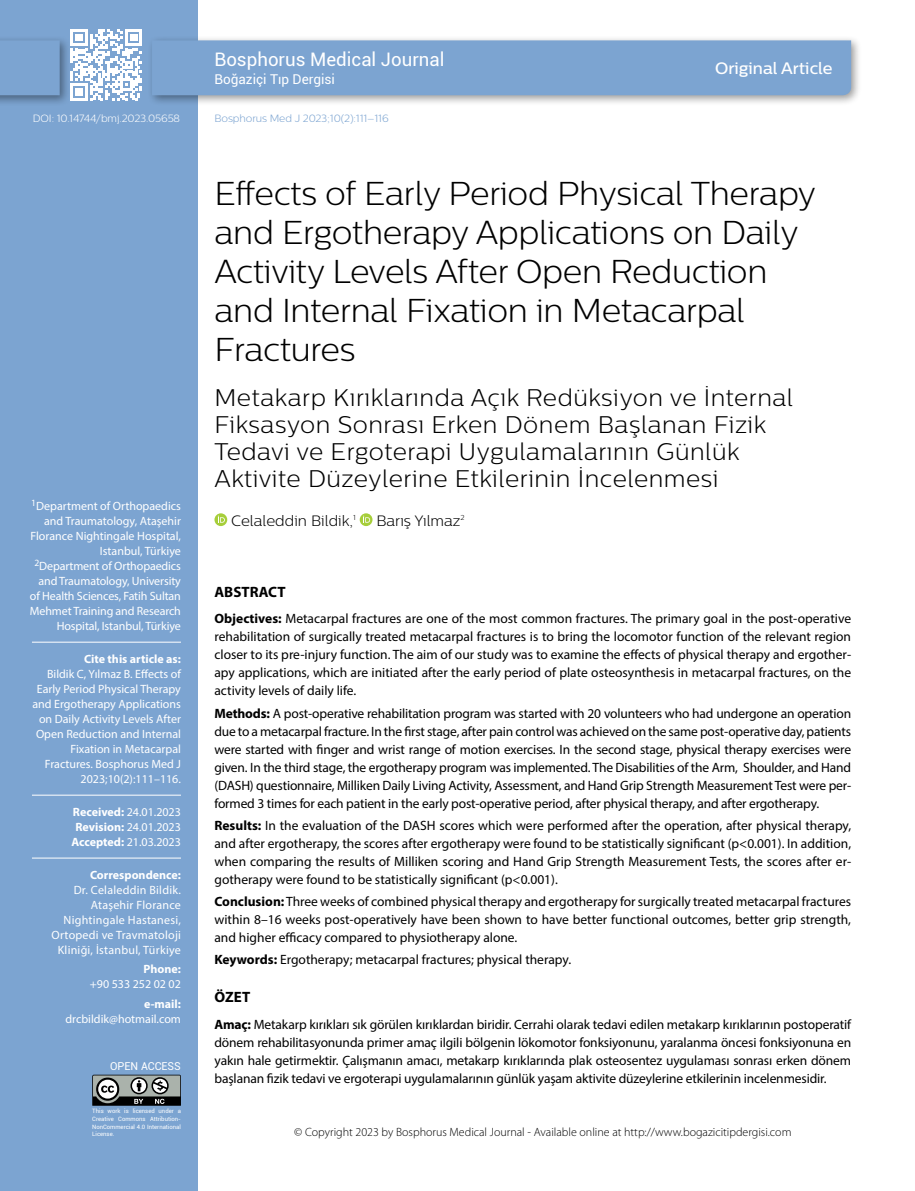
<style>
.page{position:relative;width:915px;height:1191px;background:#fff}
.page>*{position:absolute;margin:0;border:0;box-sizing:border-box;transform-origin:0 0}
.t1{font:300 33px/39px "Centrale Sans";letter-spacing:-.01em;color:#000}
.t2{font:300 24px/27px "Centrale Sans";letter-spacing:.02em;color:#000}
.t3{font:18.6px "Roboto";color:#fff}
.t4{font:500 16.5px "Centrale Sans";color:#fff}
.t5{font:300 15px "Centrale Sans";color:#000}
.t6{font:700 15px "Myriad Pro";color:#000}
.t7{font:13.5px/18px "Myriad Pro";color:#000;text-align:justify}
.t8{font:13.5px "Roboto";color:#fff}
.t9{font:12px/15px "Myriad Pro";color:#fff;text-align:right}
.t10{font:12px/15px "Myriad Pro";letter-spacing:.02em;color:#fff;text-align:right}
.t11{font:300 12px "Myriad Pro";color:#000}
.t12{font:700 12px "Myriad Pro";color:#fff}
.t13{font:10.95px "Roboto";color:#fff}
.t14{font:300 10.5px "Centrale Sans";letter-spacing:-.01em;color:#7ca4d1}
.t15{font:300 10.5px "Centrale Sans";letter-spacing:-.01em;color:#fff}
.t16{font:6px/7.5px "Roboto";color:#fff;text-align:justify}
.s1{font-weight:700}
</style>
<div class="page">
<div style="left:0;top:0;width:198px;height:1191px;background:#7ca4d1"></div>
<svg style="left:214px;top:513px;width:13px;height:13px"></svg>
<svg style="left:218px;top:515px;width:7px;height:7px"></svg>
<svg style="left:359px;top:513px;width:13px;height:13px"></svg>
<svg style="left:363px;top:515px;width:7px;height:7px"></svg>
<div style="left:147px;top:35px;width:715px;height:72px;background:#000;opacity:.4"></div>
<div style="left:152px;top:40px;width:698px;height:55px;background:#7ca4d1"></div>
<svg style="left:71px;top:29px;width:71px;height:71px"></svg>
<div style="left:0;top:35px;width:71px;height:72px;background:#000;opacity:.4"></div>
<svg style="left:0;top:40px;width:60px;height:55px"></svg>
<hr style="left:32px;top:642px;width:149px;height:1px;background:#fff">
<hr style="left:32px;top:857px;width:149px;height:1px;background:#fff">
<hr style="left:32px;top:794px;width:149px;height:1px;background:#fff">
<svg style="left:92px;top:1074px;width:89px;height:32px;background:#717574"></svg>
<p class="t15" style="left:33px;top:113px;width:149px">DOI: 10.14744/bmj.2023.05658</p>
<p class="t9" style="left:30px;top:498px;width:152px"><sup>1</sup>Department of Orthopaedics and Traumatology, Ataşehir<br>Florance Nightingale Hospital,<br>Istanbul, Türkiye<br><sup>2</sup>Department of Orthopaedics and Traumatology, University of Health Sciences, Fatih Sultan<br>Mehmet Training and Research<br>Hospital, Istanbul, Türkiye</p>
<p class="t12" style="left:84px;top:651px;width:98px">Cite this article as:</p>
<p class="t9" style="left:32px;top:666px;width:150px">Bildik C, Yılmaz B. Effects of<br>Early Period Physical Therapy and Ergotherapy Applications on Daily Activity Levels After<br>Open Reduction and Internal<br>Fixation in Metacarpal<br>Fractures. Bosphorus Med J<br>2023;10(2):111–116.</p>
<p class="t9" style="left:71px;top:804px;width:111px;text-align:center"><span class="s1">Received:</span> 24.01.2023<br><span class="s1">Revision:</span> 24.01.2023<br><span class="s1">Accepted:</span> 21.03.2023</p>
<p class="t12" style="left:90px;top:867px;width:92px">Correspondence:</p>
<p class="t10" style="left:52px;top:882px;width:131px">Dr. Celaleddin Bildik.<br>Ataşehir Florance<br>Nightingale Hastanesi,<br>Ortopedi ve Travmatoloji<br>Kliniği, İstanbul, Türkiye</p>
<p class="t12" style="left:143px;top:961px;width:39px">Phone:</p>
<p class="t9" style="left:90px;top:976px;width:93px">+90 533 252 02 02</p>
<p class="t12" style="left:144px;top:995px;width:38px">e-mail:</p>
<p class="t9" style="left:65px;top:1011px;width:117px">drcbildik@hotmail.com</p>
<p class="t13" style="left:110px;top:1058px;width:72px">OPEN ACCESS</p>
<p class="t16" style="left:92px;top:1107px;width:90px">This work is licensed under a Creative Commons Attribution-NonCommercial 4.0 International License.</p>
<h3 class="t3" style="left:214px;top:46px;width:231px">Bosphorus Medical Journal</h3>
<p class="t8" style="left:214px;top:70px;width:122px">Boğaziçi Tıp Dergisi</p>
<p class="t14" style="left:214px;top:113px;width:176px">Bosphorus Med J 2023;10(2):111–116</p>
<p class="t4" style="left:715px;top:58px;width:119px">Original Article</p>
<h1 class="t1" style="left:214px;top:173px;width:603px">Effects of Early Period Physical Therapy and Ergotherapy Applications on Daily Activity Levels After Open Reduction and Internal Fixation in Metacarpal Fractures</h1>
<h2 class="t2" style="left:214px;top:383px;width:580px">Metakarp Kırıklarında Açık Redüksiyon ve İnternal Fiksasyon Sonrası Erken Dönem Başlanan Fizik Tedavi ve Ergoterapi Uygulamalarının Günlük Aktivite Düzeylerine Etkilerinin İncelenmesi</h2>
<p class="t5" style="left:231px;top:512px;width:126px">Celaleddin Bildik,<sup>1</sup></p>
<p class="t5" style="left:376px;top:512px;width:90px">Barış Yılmaz<sup>2</sup></p>
<p class="t6" style="left:214px;top:582px;width:73px">ABSTRACT</p>
<p class="t7" style="left:214px;top:609px;width:638px"><span class="s1">Objectives:</span> Metacarpal fractures are one of the most common fractures. The primary goal in the post-operative rehabilitation of surgically treated metacarpal fractures is to bring the locomotor function of the relevant region closer to its pre-injury function. The aim of our study was to examine the effects of physical therapy and ergother&shy;apy applications, which are initiated after the early period of plate osteosynthesis in metacarpal fractures, on the activity levels of daily life.</p>
<p class="t7" style="left:214px;top:704px;width:638px"><span class="s1">Methods:</span> A post-operative rehabilitation program was started with 20 volunteers who had undergone an operation due to a metacarpal fracture. In the first stage, after pain control was achieved on the same post-operative day, patients were started with finger and wrist range of motion exercises. In the second stage, physical therapy exercises were given. In the third stage, the ergotherapy program was implemented. The Disabilities of the Arm, Shoulder, and Hand (DASH) questionnaire, Milliken Daily Living Activity, Assessment, and Hand Grip Strength Measurement Test were per&shy;formed 3 times for each patient in the early post-operative period, after physical therapy, and after ergotherapy.</p>
<p class="t7" style="left:214px;top:816px;width:638px"><span class="s1">Results:</span> In the evaluation of the DASH scores which were performed after the operation, after physical therapy, and after ergotherapy, the scores after ergotherapy were found to be statistically significant (p&lt;0.001). In addition, when comparing the results of Milliken scoring and Hand Grip Strength Measurement Tests, the scores after er&shy;gotherapy were found to be statistically significant (p&lt;0.001).</p>
<p class="t7" style="left:214px;top:892px;width:638px"><span class="s1">Conclusion:</span> Three weeks of combined physical therapy and ergotherapy for surgically treated metacarpal fractures within 8–16 weeks post-operatively have been shown to have better functional outcomes, better grip strength, and higher efficacy compared to physiotherapy alone.</p>
<p class="t7" style="left:214px;top:950px;width:358px"><span class="s1">Keywords:</span> Ergotherapy; metacarpal fractures; physical therapy.</p>
<p class="t6" style="left:214px;top:987px;width:37px">ÖZET</p>
<p class="t7" style="left:214px;top:1015px;width:638px"><span class="s1">Amaç:</span> Metakarp kırıkları sık görülen kırıklardan biridir. Cerrahi olarak tedavi edilen metakarp kırıklarının postoperatif dönem rehabilitasyonunda primer amaç ilgili bölgenin lökomotor fonksiyonunu, yaralanma öncesi fonksiyonuna en yakın hale getirmektir. Çalışmanın amacı, metakarp kırıklarında plak osteosentez uygulaması sonrası erken dönem başlanan fizik tedavi ve ergoterapi uygulamalarının günlük yaşam aktivite düzeylerine etkilerinin incelenmesidir.</p>
<p class="t11" style="left:294px;top:1125px;width:498px">© Copyright 2023 by Bosphorus Medical Journal - Available online at http://www.bogazicitipdergisi.com</p>
</div>
